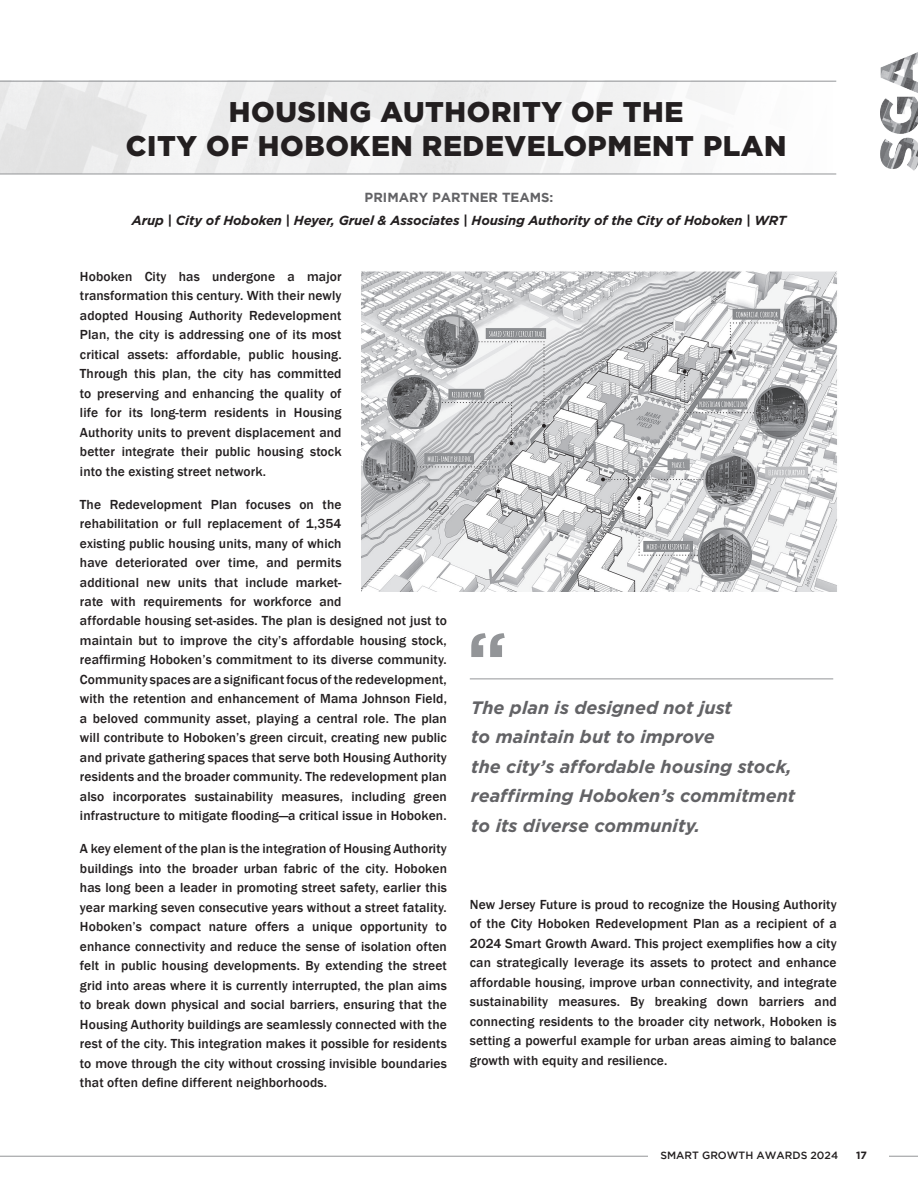
<style>
.page{position:relative;width:918px;height:1188px;background:#fff}
.page>*{position:absolute;margin:0;border:0;box-sizing:border-box;transform-origin:0 0}
.t1{font:900 28.5px/34.2px "Gotham";letter-spacing:.02em;color:#231f20;text-align:center}
.t2{font:italic 700 18px/29.4px "Gotham";color:#636366}
.t3{font:500 13.5px/19.5px "Franklin Gothic";letter-spacing:.01em;color:#231f20;text-align:justify}
.t4{font:italic 700 13.2px "Gotham";letter-spacing:-.01em;color:#231f20}
.t5{font:700 13.2px "Gotham";letter-spacing:.005em;color:#636366}
.t6{font:500 10.5px "Gotham";color:#231f20}
.t7{font:700 10.5px "Gotham";color:#231f20}
</style>
<div class="page">
<hr style="left:0;top:81px;width:836px;height:1px;background:#939598">
<hr style="left:0;top:174px;width:836px;height:1px;background:#939598">
<img style="left:881px;top:52px;width:37px;height:119px">
<img style="left:362px;top:271px;width:476px;height:320px">
<svg style="left:471px;top:633px;width:34px;height:24px"></svg>
<hr style="left:470px;top:679px;width:363px;height:1px;background:#939598">
<hr style="left:0;top:1156px;width:918px;height:1px;background:#939598">
<div style="left:855px;top:1141px;width:34px;height:32px;background:#fff"></div>
<div style="left:800px;top:1151px;width:67px;height:22px;background:#fff"></div>
<div style="left:648px;top:1151px;width:190px;height:17px;background:#fff"></div>
<h1 class="t1" style="left:126px;top:94px;width:662px">HOUSING AUTHORITY OF THE<br>CITY OF HOBOKEN REDEVELOPMENT PLAN</h1>
<p class="t5" style="left:365px;top:190px;width:190px">PRIMARY PARTNER TEAMS:</p>
<p class="t4" style="left:132px;top:213px;width:656px">Arup | City of Hoboken | Heyer, Gruel &amp; Associates | Housing Authority of the City of Hoboken | WRT</p>
<p class="t3" style="left:80px;top:266px;width:263px">Hoboken City has undergone a major transformation this century. With their newly adopted Housing Authority Redevelopment Plan, the city is addressing one of its most critical assets: affordable, public housing.<br>Through this plan, the city has committed to preserving and enhancing the quality of life for its long-term residents in Housing Authority units to prevent displacement and better integrate their public housing stock into the existing street network.</p>
<p class="t3" style="left:80px;top:494px;width:368px;text-align:left">The Redevelopment Plan focuses on the<br>rehabilitation or full replacement of 1,354<br>existing public housing units, many of which<br>have deteriorated over time, and permits<br>additional new units that include market-<br>rate with requirements for workforce and<br>affordable housing set-asides. The plan is designed not just to maintain but to improve the city’s affordable housing stock, reaffirming Hoboken’s commitment to its diverse community.<br>Community spaces are a significant focus of the redevelopment, with the retention and enhancement of Mama Johnson Field, a beloved community asset, playing a central role. The plan will contribute to Hoboken’s green circuit, creating new public and private gathering spaces that serve both Housing Authority residents and the broader community. The redevelopment plan also incorporates sustainability measures, including green infrastructure to mitigate flooding—a critical issue in Hoboken.</p>
<p class="t3" style="left:80px;top:839px;width:369px">A key element of the plan is the integration of Housing Authority buildings into the broader urban fabric of the city. Hoboken has long been a leader in promoting street safety, earlier this year marking seven consecutive years without a street fatality.<br>Hoboken’s compact nature offers a unique opportunity to enhance connectivity and reduce the sense of isolation often felt in public housing developments. By extending the street grid into areas where it is currently interrupted, the plan aims to break down physical and social barriers, ensuring that the Housing Authority buildings are seamlessly connected with the rest of the city. This integration makes it possible for residents to move through the city without crossing invisible boundaries that often define different neighborhoods.</p>
<h2 class="t2" style="left:471px;top:693px;width:326px">The plan is designed not just<br>to maintain but to improve<br>the city’s affordable housing stock, reaffirming Hoboken’s commitment to its diverse community.</h2>
<p class="t3" style="left:470px;top:895px;width:368px">New Jersey Future is proud to recognize the Housing Authority of the City Hoboken Redevelopment Plan as a recipient of a 2024 Smart Growth Award. This project exemplifies how a city can strategically leverage its assets to protect and enhance affordable housing, improve urban connectivity, and integrate sustainability measures. By breaking down barriers and connecting residents to the broader city network, Hoboken is setting a powerful example for urban areas aiming to balance growth with equity and resilience.</p>
<p class="t6" style="left:660px;top:1149px;width:179px">SMART GROWTH AWARDS 2024</p>
<p class="t7" style="left:856px;top:1149px;width:12px">17</p>
</div>
